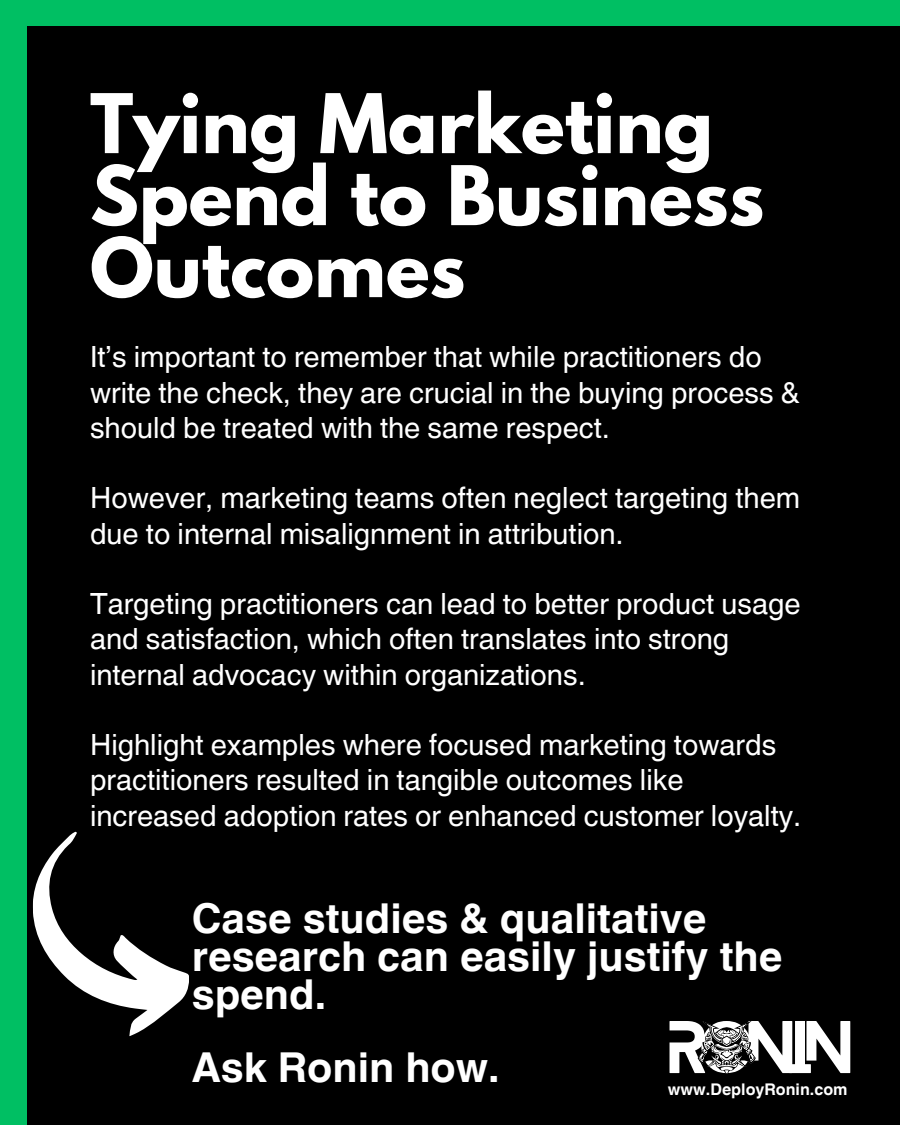
<style>
.page{position:relative;width:900px;height:1125px;background:#00bf63}
.page>*{position:absolute;margin:0;border:0;box-sizing:border-box;transform-origin:0 0}
.t1{font:700 72.8px/72px "League Spartan";color:#fff}
.t2{font:65.1px "Blanka";letter-spacing:-.085em;color:#fff}
.t3{font:700 41.2px/38.2px "Helvetica World";color:#fff}
.t4{font:29.2px/35.2px "Helvetica World";color:#fff}
.t5{font:700 16.1px "Helvetica World";color:#fff}
</style>
<div class="page">
<div style="left:27px;top:26px;width:873px;height:1099px;background:#000"></div>
<svg style="left:32px;top:831px;width:157px;height:206px"></svg>
<svg style="left:698px;top:1021px;width:58px;height:53px"></svg>
<p class="t1" style="left:90px;top:97px;width:676px">Tying Marketing<br>Spend to Business<br>Outcomes</p>
<p class="t4" style="left:90px;top:340px;width:712px">It’s important to remember that while practitioners do write the check, they are crucial in the buying process &amp; should be treated with the same respect.</p>
<p class="t4" style="left:90px;top:481px;width:712px">However, marketing teams often neglect targeting them due to internal misalignment in attribution.</p>
<p class="t4" style="left:90px;top:586px;width:712px">Targeting practitioners can lead to better product usage and satisfaction, which often translates into strong internal advocacy within organizations.</p>
<p class="t4" style="left:90px;top:727px;width:713px">Highlight examples where focused marketing towards practitioners resulted in tangible outcomes like increased adoption rates or enhanced customer loyalty.</p>
<p class="t3" style="left:192px;top:895px;width:592px">Case studies &amp; qualitative research can easily justify the spend.</p>
<p class="t3" style="left:192px;top:1044px;width:309px">Ask Ronin how.</p>
<p class="t5" style="left:668px;top:1076px;width:181px">www.DeployRonin.com</p>
<p class="t2" style="left:670px;top:1001px;width:184px">RONIN</p>
</div>
